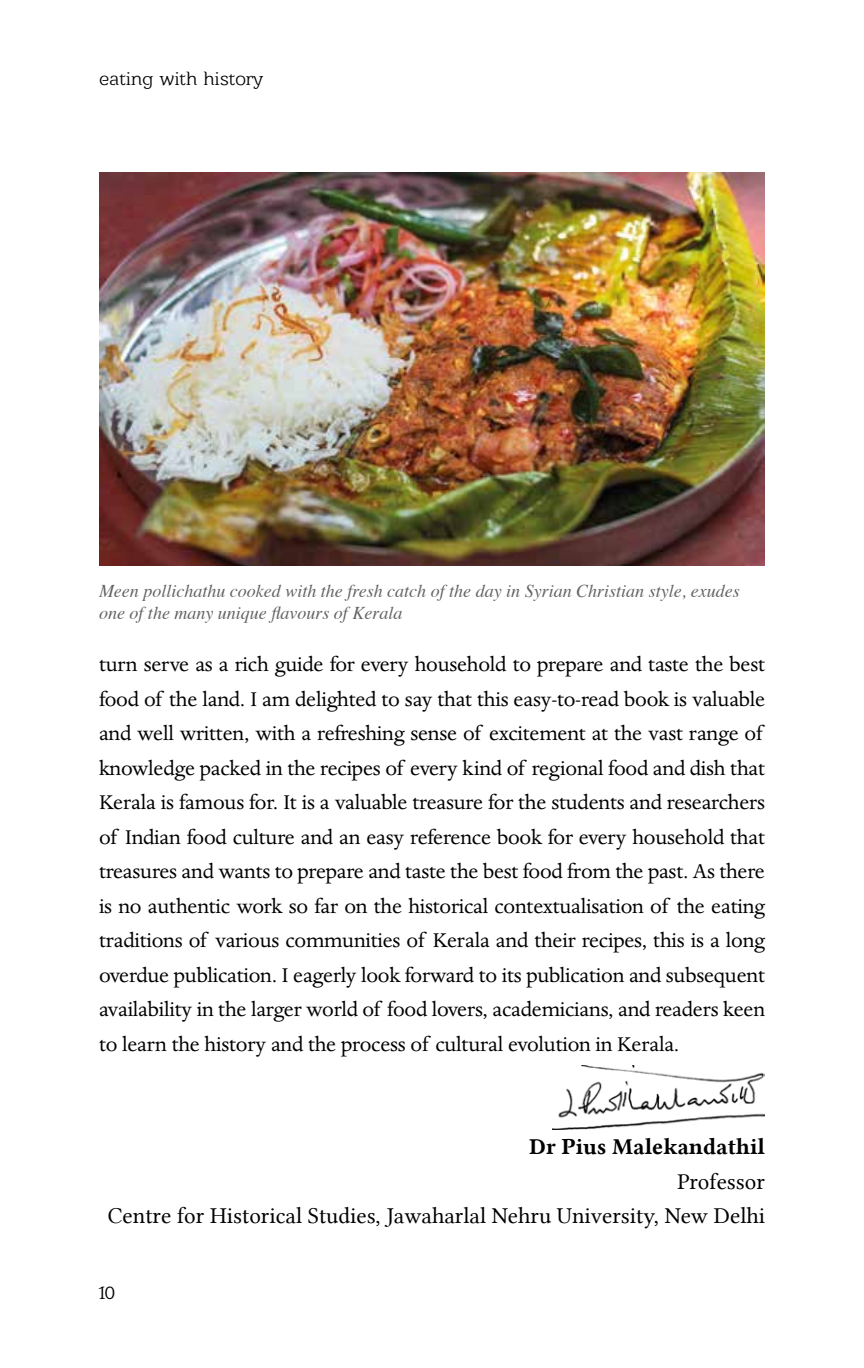
<style>
.page{position:relative;width:864px;height:1368px;background:#fff}
.page>*{position:absolute;margin:0;border:0;box-sizing:border-box;transform-origin:0 0}
.t1{font:23px/34.4px "Dante MT Std";letter-spacing:-.01em;color:#000;text-align:justify}
.t2{font:23px/34.4px "Lin Libertine";color:#000;text-align:right}
.t3{font:23px "Lin Libertine B";color:#000}
.t4{font:19px "Barkentina";color:#000}
.t5{font:italic 18px/22px "Times";color:#646363}
</style>
<div class="page">
<img style="left:99px;top:173px;width:666px;height:393px">
<img style="left:553px;top:1065px;width:212px;height:64px">
<p class="t4" style="left:99px;top:67px;width:166px">eating with history</p>
<p class="t5" style="left:99px;top:579px;width:642px">Meen pollichathu cooked with the fresh catch of the day in Syrian Christian style, exudes one of the many unique flavours of Kerala</p>
<p class="t1" style="left:99px;top:647px;width:668px">turn serve as a rich guide for every household to prepare and taste the best food of the land. I am delighted to say that this easy-to-read book is valuable and well written, with a refreshing sense of excitement at the vast range of knowledge packed in the recipes of every kind of regional food and dish that Kerala is famous for. It is a valuable treasure for the students and researchers of Indian food culture and an easy reference book for every household that treasures and wants to prepare and taste the best food from the past. As there is no authentic work so far on the historical contextualisation of the eating traditions of various communities of Kerala and their recipes, this is a long overdue publication. I eagerly look forward to its publication and subsequent availability in the larger world of food lovers, academicians, and readers keen to learn the history and the process of cultural evolution in Kerala.</p>
<p class="t3" style="left:529px;top:1131px;width:237px">Dr Pius Malekandathil</p>
<p class="t2" style="left:108px;top:1164px;width:659px">Professor<br>Centre for Historical Studies, Jawaharlal Nehru University, New Delhi</p>
<p class="t4" style="left:99px;top:1281px;width:18px">10</p>
</div>
